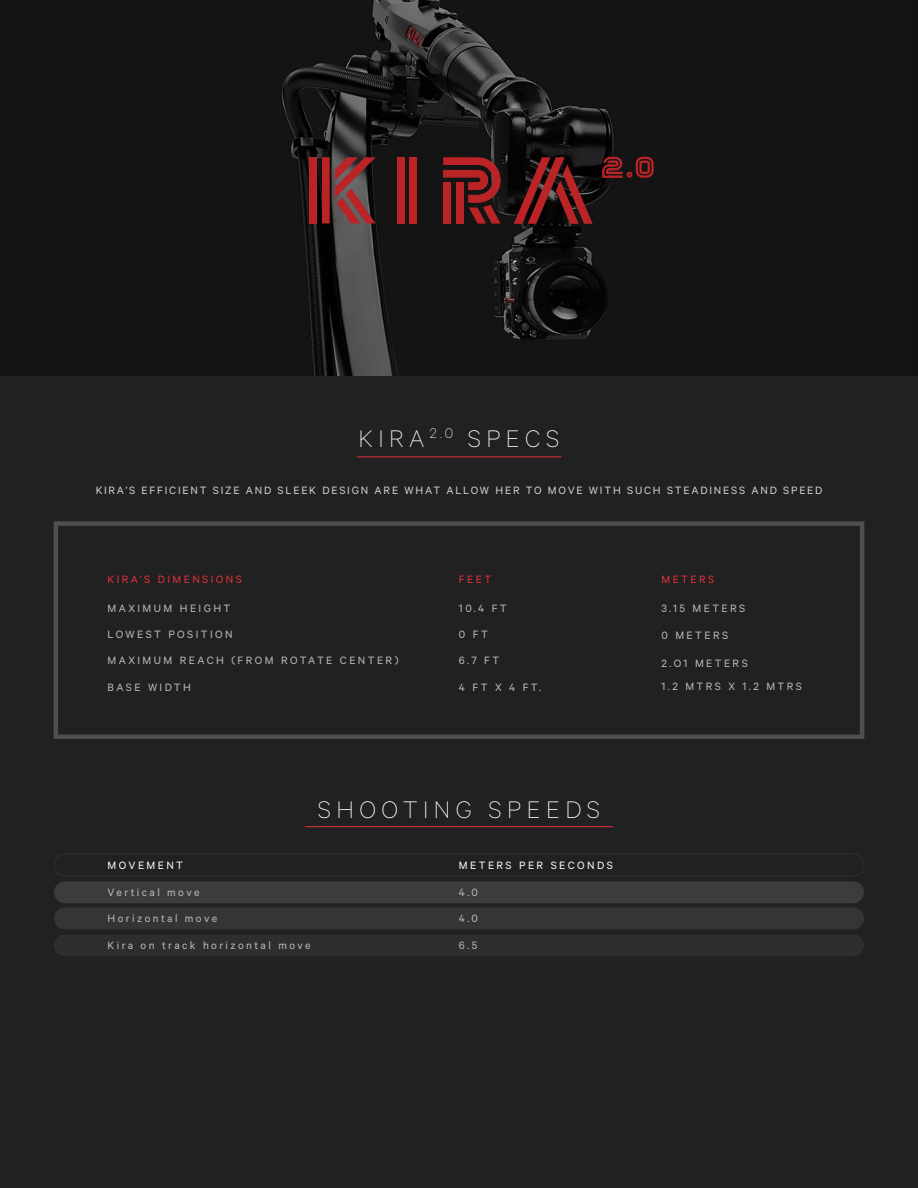
<style>
.page{position:relative;width:918px;height:1188px;background:#212121}
.page>*{position:absolute;margin:0;border:0;box-sizing:border-box;transform-origin:0 0}
.t1{font:100 27px "Calibre";letter-spacing:.2em;color:#fff}
.t2{font:12px/26.4px "Calibre";letter-spacing:.2em;color:#bbbcbd}
.t3{font:12px "Calibre";letter-spacing:.15em;color:#fff}
.t4{font:12px "Calibre";letter-spacing:.2em;color:#e3323b}
.t5{font:12px "Calibre";letter-spacing:.2em;color:#fff}
</style>
<div class="page">
<img style="left:0;top:0;width:904px;height:376px">
<div style="left:54px;top:881px;width:810px;height:22px;background:#3a3c3d;border-radius:11px"></div>
<div style="left:54px;top:854px;width:810px;height:22px;border:1px solid #303131;border-radius:11px"></div>
<div style="left:54px;top:908px;width:810px;height:21px;background:#343636;border-radius:11px"></div>
<div style="left:54px;top:934px;width:810px;height:22px;background:#2d2e2f;border-radius:11px"></div>
<hr style="left:305px;top:826px;width:308px;height:1px;background:#e3323b">
<hr style="left:357px;top:456px;width:204px;height:1px;background:#e3323b">
<div style="left:309px;top:157px;width:8px;height:66px;background:#ba2427"></div>
<svg style="left:514px;top:157px;width:79px;height:67px"></svg>
<div style="left:397px;top:157px;width:8px;height:66px;background:#ba2427"></div>
<div style="left:410px;top:157px;width:7px;height:67px;background:#ba2427"></div>
<svg style="left:443px;top:157px;width:58px;height:67px"></svg>
<svg style="left:322px;top:157px;width:54px;height:66px;background:#783436"></svg>
<svg style="left:602px;top:157px;width:52px;height:21px"></svg>
<h1 class="t1" style="left:359px;top:423px;width:202px">KIRA <sup>2.0</sup> SPECS</h1>
<p class="t3" style="left:95px;top:483px;width:729px">KIRA’S EFFICIENT SIZE AND SLEEK DESIGN ARE WHAT ALLOW HER TO MOVE WITH SUCH STEADINESS AND SPEED</p>
<p class="t4" style="left:108px;top:572px;width:136px">KIRA’S DIMENSIONS</p>
<p class="t4" style="left:459px;top:572px;width:34px">FEET</p>
<p class="t2" style="left:108px;top:594px;width:124px">MAXIMUM HEIGHT</p>
<p class="t2" style="left:459px;top:594px;width:49px">10.4 FT</p>
<p class="t2" style="left:108px;top:621px;width:292px">LOWEST POSITION<br>MAXIMUM REACH (FROM ROTATE CENTER)<br>BASE WIDTH</p>
<p class="t2" style="left:459px;top:621px;width:84px">0 FT<br>6.7 FT<br>4 FT X 4 FT.</p>
<h1 class="t1" style="left:318px;top:794px;width:284px">SHOOTING SPEEDS</h1>
<p class="t5" style="left:108px;top:858px;width:77px">MOVEMENT</p>
<p class="t2" style="left:108px;top:879px;width:111px">Vertical move<br>Horizontal move</p>
<p class="t2" style="left:108px;top:932px;width:205px">Kira on track horizontal move</p>
<p class="t5" style="left:459px;top:858px;width:155px">METERS PER SECONDS</p>
<p class="t2" style="left:459px;top:879px;width:21px">4.0<br>4.0</p>
<p class="t2" style="left:459px;top:932px;width:20px">6.5</p>
<p class="t4" style="left:661px;top:572px;width:54px">METERS</p>
<p class="t2" style="left:661px;top:594px;width:85px">3.15 METERS</p>
<p class="t2" style="left:661px;top:621px;width:68px">0 METERS</p>
<p class="t2" style="left:661px;top:652px;width:142px;line-height:22.6px">2.O1 METERS<br>1.2 MTRS X 1.2 MTRS</p>
</div>
